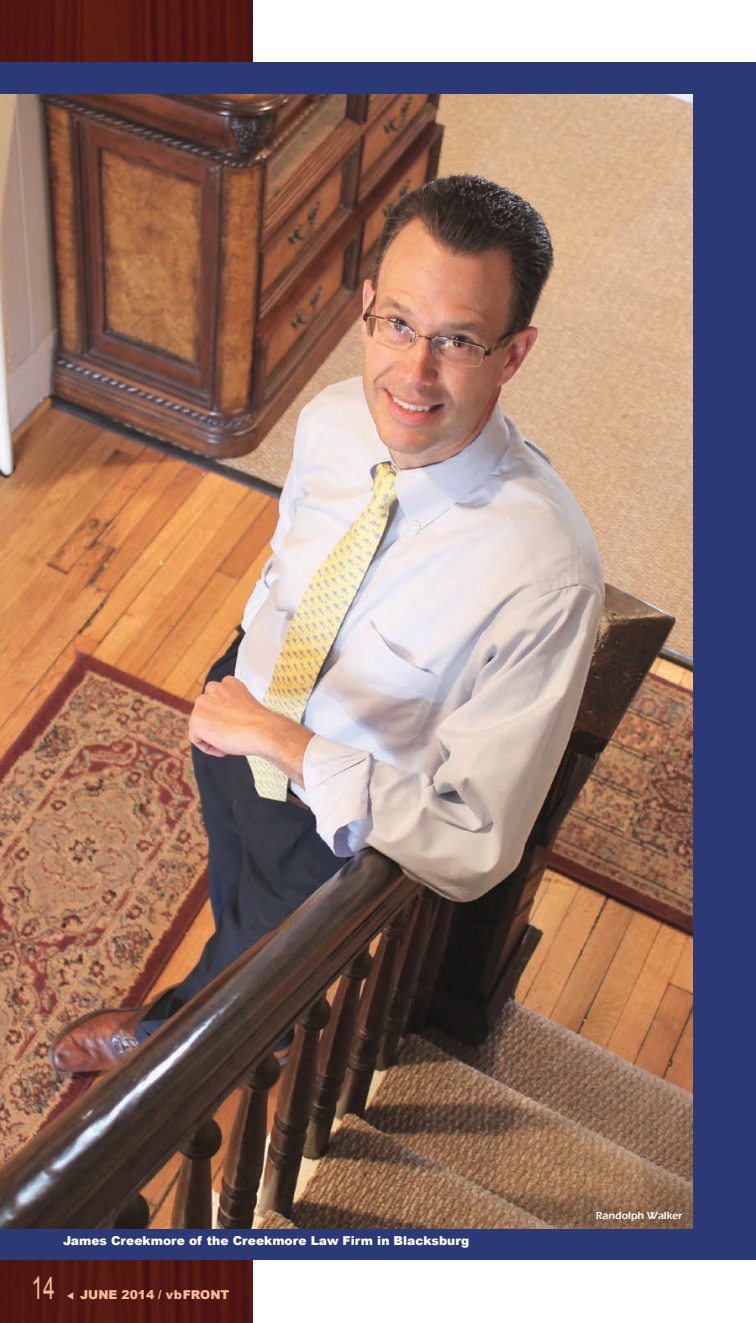
<style>
.page{position:relative;width:756px;height:1323px;background:#fff}
.page>*{position:absolute;margin:0;border:0;box-sizing:border-box;transform-origin:0 0}
.t1{font:31.5px "Arial";color:#f8ba99;scale:.67 1}
.t2{font:900 12.25px "Arial";color:#fff}
.t3{font:900 12.25px "Arial";color:#f8ba99}
.t4{font:600 10.5px "Eras ITC";color:#fff}
</style>
<div class="page">
<img style="left:0;top:0;width:252px;height:1323px">
<div style="left:0;top:63px;width:756px;height:1197px;background:#2c3977"></div>
<img style="left:0;top:94px;width:693px;height:1134px">
<p class="t2" style="left:63px;top:1231px;width:408px">James Creekmore of the Creekmore Law Firm in Blacksburg</p>
<h1 class="t1" style="left:32px;top:1270px;width:36px">14</h1>
<p class="t3" style="left:67px;top:1285px;width:164px">▼ JUNE 2014 / vbFRONT</p>
<p class="t4" style="left:596px;top:1209px;width:88px">Randolph Walker</p>
</div>
